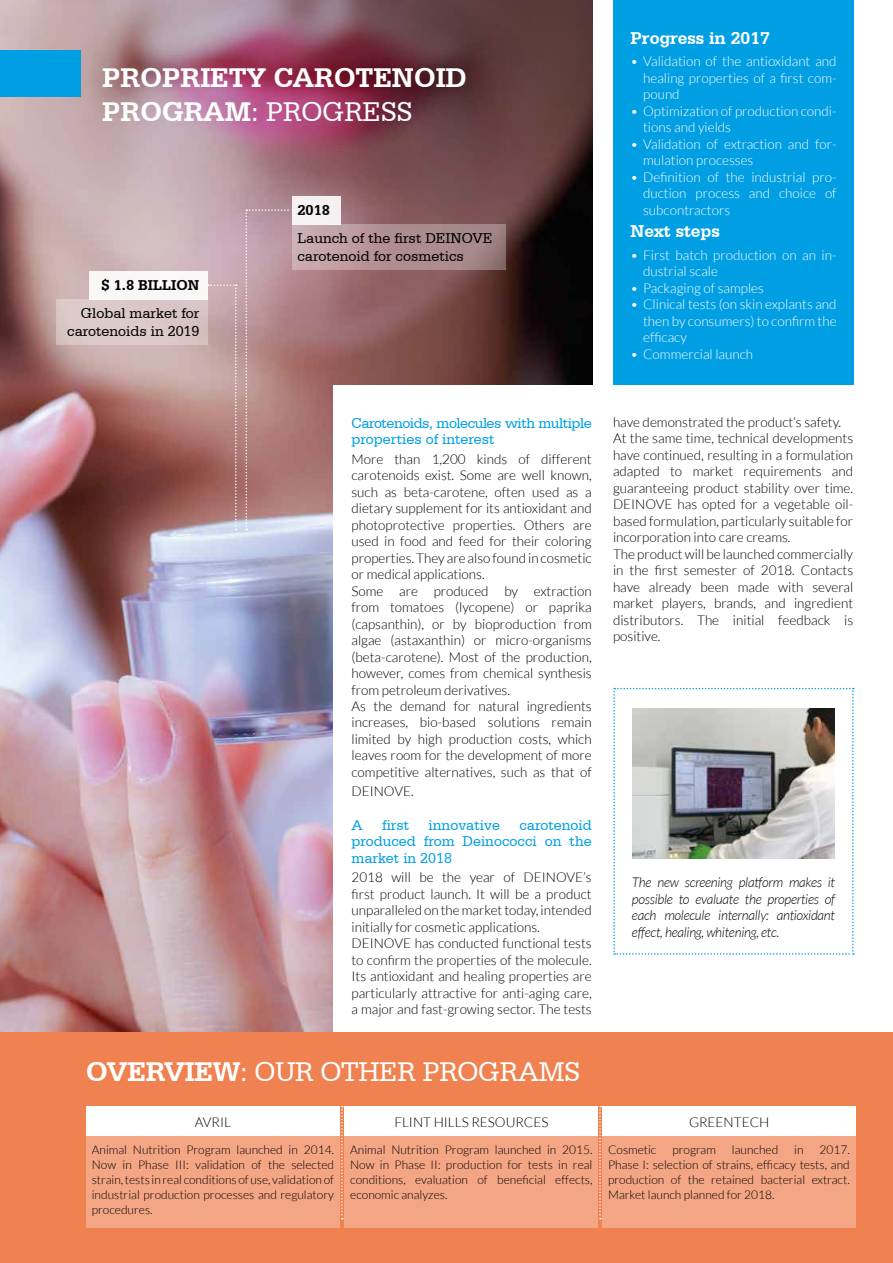
<style>
.page{position:relative;width:893px;height:1263px;background:#fff}
.page>*{position:absolute;margin:0;border:0;box-sizing:border-box;transform-origin:0 0}
.t1{font:700 28.5px/34.2px "Serifa BT";color:#fff}
.t2{font:28.5px "Serifa BT";letter-spacing:-.01em;color:#fff}
.t3{font:700 18px "Serifa BT";color:#fff}
.t4{font:15px/18px "Serifa BT";color:#000}
.t5{font:15px/16.5px "Serifa BT";color:#009fe3;text-align:justify}
.t6{font:15px/16.5px "Serifa BT";letter-spacing:-.03em;color:#009fe3}
.t7{font:700 15px "Serifa BT";color:#000}
.t8{font:300 13.5px/16.5px "Lato";color:#000}
.t9{font:300 13.5px/16.5px "Lato";color:#fff;text-align:justify}
.t10{font:italic 300 13.5px/16.5px "Lato";letter-spacing:-.02em;color:#000;text-align:justify}
.t11{font:300 12px/15px "Lato";color:#000;text-align:justify}
.s1{font-weight:400}
.s2{font-weight:700}
</style>
<div class="page">
<div style="left:613px;top:0;width:241px;height:392px;background:#009fe3"></div>
<img style="left:0;top:361px;width:592px;height:671px">
<div style="left:333px;top:386px;width:534px;height:877px;background:#fff"></div>
<svg style="left:0;top:0;width:592px;height:361px;background:#8d666d"></svg>
<svg style="left:208px;top:284px;width:29px;height:246px;background:#b9908e"></svg>
<svg style="left:246px;top:209px;width:47px;height:321px;background:#b68c8f"></svg>
<div style="left:0;top:1032px;width:893px;height:231px;background:#f08150"></div>
<div style="left:0;top:50px;width:81px;height:47px;background:#009fe3"></div>
<svg style="left:341px;top:1106px;width:2px;height:113px"></svg>
<svg style="left:599px;top:1106px;width:2px;height:113px"></svg>
<div style="left:86px;top:1132px;width:254px;height:96px;background:#f4a684"></div>
<div style="left:86px;top:1106px;width:254px;height:30px;background:#fff"></div>
<div style="left:602px;top:1132px;width:254px;height:96px;background:#f4a684"></div>
<div style="left:602px;top:1106px;width:254px;height:30px;background:#fff"></div>
<div style="left:344px;top:1132px;width:254px;height:96px;background:#f4a684"></div>
<div style="left:344px;top:1106px;width:254px;height:30px;background:#fff"></div>
<div style="left:292px;top:197px;width:49px;height:28px;background:#f6f2f2"></div>
<div style="left:292px;top:225px;width:214px;height:45px;background:linear-gradient(to right,#ccabb2,#997b7a)"></div>
<div style="left:89px;top:271px;width:118px;height:28px;background:#f9f7f7"></div>
<div style="left:56px;top:299px;width:151px;height:46px;background:#dcc9c8"></div>
<svg style="left:613px;top:688px;width:241px;height:267px"></svg>
<img style="left:633px;top:708px;width:202px;height:150px">
<h1 class="t1" style="left:102px;top:59px;width:366px">PROPRIETY CAROTENOID<br>PROGRAM<span class="s1">: PROGRESS</span></h1>
<p class="t7" style="left:102px;top:275px;width:99px">$ 1.8 BILLION</p>
<p class="t4" style="left:67px;top:303px;width:134px;text-align:right">Global market for carotenoids in 2019</p>
<p class="t7" style="left:297px;top:201px;width:34px">2018</p>
<p class="t4" style="left:297px;top:229px;width:197px">Launch of the first DEINOVE carotenoid for cosmetics</p>
<h2 class="t3" style="left:630px;top:27px;width:141px">Progress in 2017</h2>
<p class="t9" style="left:643px;top:53px;width:195px;text-indent:-13px">• Validation of the antioxidant and healing properties of a first com&shy;pound</p>
<p class="t9" style="left:643px;top:103px;width:195px;text-indent:-13px">• Optimization of production condi&shy;tions and yields</p>
<p class="t9" style="left:643px;top:136px;width:195px;text-indent:-13px">• Validation of extraction and for&shy;mulation processes</p>
<p class="t9" style="left:643px;top:169px;width:195px;text-indent:-13px">• Definition of the industrial pro&shy;duction process and choice of subcontractors</p>
<h2 class="t3" style="left:630px;top:220px;width:91px">Next steps</h2>
<p class="t9" style="left:643px;top:247px;width:195px;text-indent:-13px">• First batch production on an in&shy;dustrial scale</p>
<p class="t9" style="left:630px;top:280px;width:135px">• Packaging of samples</p>
<p class="t9" style="left:643px;top:296px;width:195px;text-indent:-13px">• Clinical tests (on skin explants and then by consumers) to confirm the efficacy</p>
<p class="t9" style="left:630px;top:346px;width:124px">• Commercial launch</p>
<p class="t6" style="left:351px;top:414px;width:242px">Carotenoids, molecules with multiple properties of interest</p>
<p class="t8" style="left:351px;top:450px;width:242px">More than 1,200 kinds of different carotenoids exist. Some are well known, such as beta-carotene, often used as a dietary supplement for its antioxidant and photoprotective properties. Others are used in food and feed for their coloring properties. They are also found in cosmetic or medical applications.<br>Some are produced by extraction from tomatoes (lycopene) or paprika (capsanthin), or by bioproduction from algae (astaxanthin) or micro-organisms (beta-carotene). Most of the production, however, comes from chemical synthesis from petroleum derivatives.<br>As the demand for natural ingredients increases, bio-based solutions remain limited by high production costs, which leaves room for the development of more competitive alternatives, such as that of</p>
<p class="t8" style="left:351px;top:783px;width:64px">DEINOVE.</p>
<p class="t5" style="left:351px;top:816px;width:13px">A</p>
<p class="t5" style="left:382px;top:816px;width:29px">first</p>
<p class="t5" style="left:429px;top:816px;width:73px">innovative</p>
<p class="t5" style="left:351px;top:816px;width:242px;text-indent:168px">carotenoid produced from Deinococci on the market in 2018</p>
<p class="t8" style="left:351px;top:869px;width:242px">2018 will be the year of DEINOVE’s first product launch. It will be a product unparalleled on the market today, intended initially for cosmetic applications.<br>DEINOVE has conducted functional tests to confirm the properties of the molecule.<br>Its antioxidant and healing properties are particularly attractive for anti-aging care, a major and fast-growing sector. The tests</p>
<h1 class="t2" style="left:86px;top:1054px;width:495px"><span class="s2">OVERVIEW</span>: OUR OTHER PROGRAMS</h1>
<p class="t8" style="left:613px;top:414px;width:242px">have demonstrated the product’s safety.<br>At the same time, technical developments have continued, resulting in a formulation adapted to market requirements and guaranteeing product stability over time.<br>DEINOVE has opted for a vegetable oil&shy;based formulation, particularly suitable for incorporation into care creams.<br>The product will be launched commercially in the first semester of 2018. Contacts have already been made with several market players, brands, and ingredient distributors. The initial feedback is positive.</p>
<p class="t10" style="left:632px;top:874px;width:205px">The new screening platform makes it possible to evaluate the properties of each molecule internally: antioxidant effect, healing, whitening, etc.</p>
<p class="t8" style="left:195px;top:1114px;width:38px">AVRIL</p>
<p class="t8" style="left:394px;top:1114px;width:156px">FLINT HILLS RESOURCES</p>
<p class="t8" style="left:689px;top:1114px;width:82px">GREENTECH</p>
<p class="t11" style="left:92px;top:1143px;width:244px">Animal Nutrition Program launched in 2014.<br>Now in Phase III: validation of the selected strain, tests in real conditions of use, validation of industrial production processes and regulatory procedures.</p>
<p class="t11" style="left:350px;top:1143px;width:244px">Animal Nutrition Program launched in 2015.<br>Now in Phase II: production for tests in real conditions, evaluation of beneficial effects, economic analyzes.</p>
<p class="t11" style="left:608px;top:1143px;width:50px">Cosmetic</p>
<p class="t11" style="left:672px;top:1143px;width:45px">program</p>
<p class="t11" style="left:732px;top:1143px;width:48px">launched</p>
<p class="t11" style="left:794px;top:1143px;width:11px">in</p>
<p class="t11" style="left:608px;top:1143px;width:243px;text-indent:211px">2017.<br>Phase I: selection of strains, efficacy tests, and production of the retained bacterial extract.<br>Market launch planned for 2018.</p>
</div>
